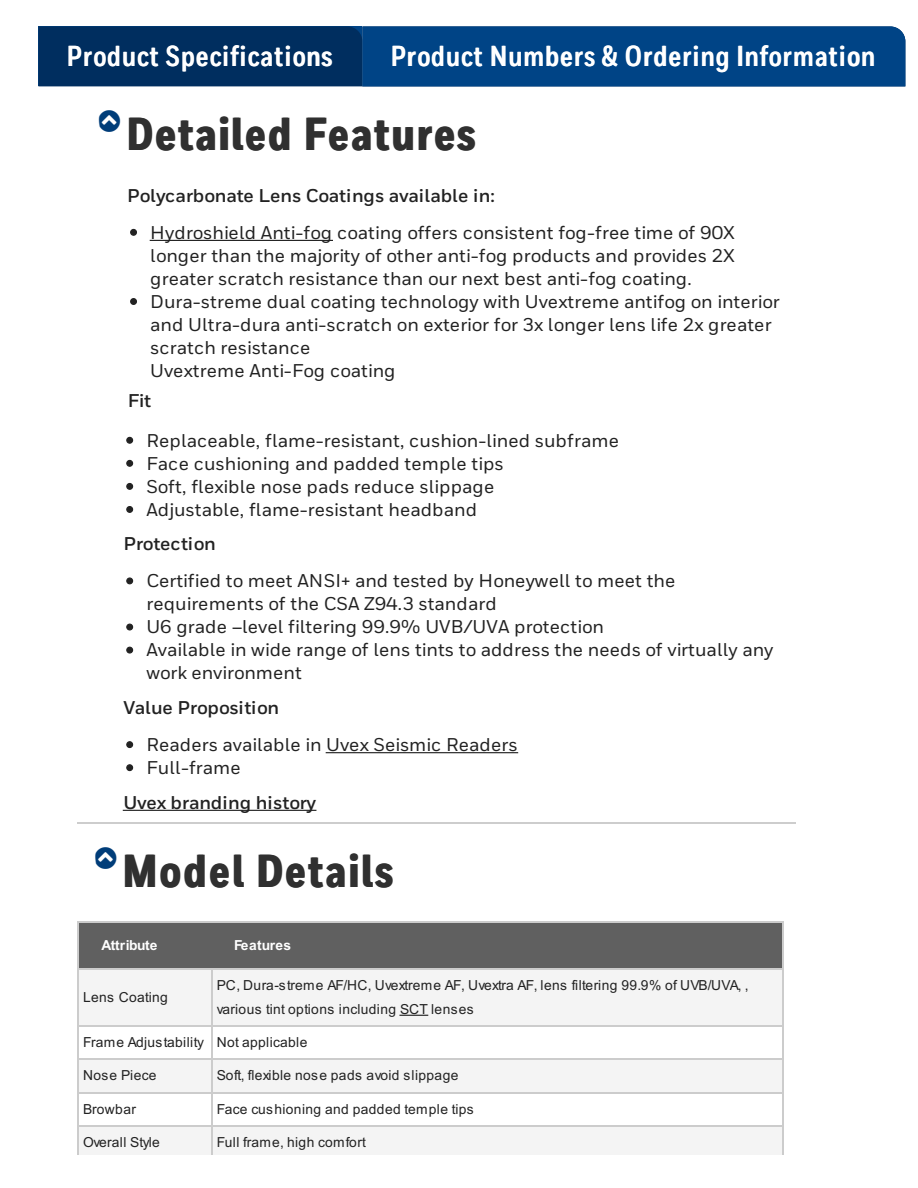
<style>
.page{position:relative;width:918px;height:1188px;background:#fff}
.page>*{position:absolute;margin:0;border:0;box-sizing:border-box;transform-origin:0 0}
.t1{font:800 46.05px "Honeywell Cond Web";letter-spacing:.055em;color:#303030}
.t2{font:700 28.8px "Honeywell Cond Web";letter-spacing:.045em;color:#fff}
.t3{font:500 18.45px/23.1px "Honeywell Sans Web";letter-spacing:.005em;color:#222}
.t4{font:700 18.45px "Honeywell Sans Web";letter-spacing:-.005em;color:#222}
.t5{font:13.8px/23.1px "Arial";letter-spacing:.03em;color:#222}
.t6{font:13.8px "Arial";letter-spacing:.005em;color:#222}
.t7{font:700 13.8px "Arial";letter-spacing:.005em;color:#fff}
.t8{font:700 13.8px "Arial";letter-spacing:.03em;color:#fff}
</style>
<div class="page">
<svg style="left:38px;top:26px;width:867px;height:60px;background:#003c77"></svg>
<div style="left:130px;top:229px;width:7px;height:7px;background:#222;border:1px solid #222;border-radius:50%"></div>
<div style="left:130px;top:298px;width:7px;height:7px;background:#222;border:1px solid #222;border-radius:50%"></div>
<hr style="left:150px;top:240px;width:182px;height:1px;background:#222">
<hr style="left:77px;top:822px;width:718px;height:1px;background:#cdcdcd">
<div style="left:126px;top:437px;width:7px;height:7px;background:#222;border:1px solid #222;border-radius:50%"></div>
<div style="left:126px;top:460px;width:7px;height:7px;background:#222;border:1px solid #222;border-radius:50%"></div>
<div style="left:126px;top:483px;width:7px;height:7px;background:#222;border:1px solid #222;border-radius:50%"></div>
<div style="left:126px;top:506px;width:7px;height:7px;background:#222;border:1px solid #222;border-radius:50%"></div>
<div style="left:126px;top:577px;width:7px;height:7px;background:#222;border:1px solid #222;border-radius:50%"></div>
<svg style="left:126px;top:624px;width:7px;height:6px"></svg>
<div style="left:126px;top:647px;width:7px;height:7px;background:#222;border:1px solid #222;border-radius:50%"></div>
<div style="left:126px;top:741px;width:7px;height:7px;background:#222;border:1px solid #222;border-radius:50%"></div>
<div style="left:126px;top:764px;width:7px;height:7px;background:#222;border:1px solid #222;border-radius:50%"></div>
<hr style="left:326px;top:752px;width:192px;height:1px;background:#222">
<hr style="left:123px;top:810px;width:193px;height:1px;background:#222">
<div style="left:77px;top:921px;width:134px;height:48px;background:#606060"></div>
<div style="left:211px;top:921px;width:572px;height:48px;background:#606060"></div>
<div style="left:77px;top:969px;width:134px;height:56px;background:#f4f4f4"></div>
<div style="left:211px;top:969px;width:572px;height:56px;background:#f4f4f4"></div>
<div style="left:77px;top:1058px;width:134px;height:34px;background:#f4f4f4"></div>
<div style="left:211px;top:1058px;width:572px;height:34px;background:#f4f4f4"></div>
<div style="left:77px;top:1125px;width:134px;height:29px;background:#f4f4f4"></div>
<div style="left:211px;top:1125px;width:572px;height:29px;background:#f4f4f4"></div>
<hr style="left:77px;top:921px;width:134px;height:1px;background:#ccc">
<hr style="left:77px;top:921px;width:1px;height:49px;background:#ccc">
<hr style="left:211px;top:921px;width:573px;height:1px;background:#ccc">
<hr style="left:783px;top:921px;width:1px;height:49px;background:#ccc">
<hr style="left:77px;top:969px;width:135px;height:1px;background:#ccc">
<hr style="left:77px;top:969px;width:1px;height:57px;background:#ccc">
<hr style="left:211px;top:969px;width:573px;height:1px;background:#ccc">
<hr style="left:211px;top:969px;width:1px;height:57px;background:#ccc">
<hr style="left:783px;top:969px;width:1px;height:57px;background:#ccc">
<hr style="left:77px;top:1025px;width:135px;height:1px;background:#ccc">
<hr style="left:77px;top:1025px;width:1px;height:35px;background:#ccc">
<hr style="left:211px;top:1025px;width:573px;height:1px;background:#ccc">
<hr style="left:211px;top:1025px;width:1px;height:35px;background:#ccc">
<hr style="left:783px;top:1025px;width:1px;height:35px;background:#ccc">
<hr style="left:77px;top:1058px;width:135px;height:2px;background:#ccc">
<hr style="left:77px;top:1058px;width:1px;height:35px;background:#ccc">
<hr style="left:211px;top:1058px;width:573px;height:2px;background:#ccc">
<hr style="left:211px;top:1058px;width:1px;height:35px;background:#ccc">
<hr style="left:783px;top:1058px;width:1px;height:35px;background:#ccc">
<hr style="left:77px;top:1092px;width:135px;height:1px;background:#ccc">
<hr style="left:77px;top:1092px;width:1px;height:35px;background:#ccc">
<hr style="left:211px;top:1092px;width:573px;height:1px;background:#ccc">
<hr style="left:211px;top:1092px;width:1px;height:35px;background:#ccc">
<hr style="left:783px;top:1092px;width:1px;height:35px;background:#ccc">
<hr style="left:77px;top:1125px;width:135px;height:2px;background:#ccc">
<svg style="left:77px;top:1127px;width:1px;height:27px"></svg>
<hr style="left:211px;top:1125px;width:573px;height:2px;background:#ccc">
<svg style="left:211px;top:1127px;width:1px;height:27px"></svg>
<svg style="left:783px;top:1127px;width:1px;height:27px"></svg>
<svg style="left:400px;top:1015px;width:28px;height:1px"></svg>
<h2 class="t2" style="left:67px;top:38px;width:267px">Product Specifications</h2>
<h2 class="t2" style="left:390px;top:38px;width:486px">Product Numbers &amp; Ordering Information</h2>
<h1 class="t1" style="left:126px;top:106px;width:350px">Detailed Features</h1>
<p class="t4" style="left:127px;top:184px;width:369px">Polycarbonate Lens Coatings available in:</p>
<p class="t3" style="left:150px;top:221px;width:631px">Hydroshield Anti-fog coating offers consistent fog-free time of 90X longer than the majority of other anti-fog products and provides 2X greater scratch resistance than our next best anti-fog coating.<br>Dura-streme dual coating technology with Uvextreme antifog on interior and Ultra-dura anti-scratch on exterior for 3x longer lens life 2x greater scratch resistance<br>Uvextreme Anti-Fog coating</p>
<p class="t4" style="left:128px;top:389px;width:25px">Fit</p>
<p class="t3" style="left:146px;top:429px;width:474px">Replaceable, flame-resistant, cushion-lined subframe Face cushioning and padded temple tips<br>Soft, flexible nose pads reduce slippage<br>Adjustable, flame-resistant headband</p>
<p class="t4" style="left:123px;top:533px;width:94px">Protection</p>
<p class="t3" style="left:146px;top:570px;width:629px">Certified to meet ANSI+ and tested by Honeywell to meet the requirements of the CSA Z94.3 standard<br>U6 grade –level filtering 99.9% UVB/UVA protection<br>Available in wide range of lens tints to address the needs of virtually any work environment</p>
<p class="t4" style="left:123px;top:696px;width:157px">Value Proposition</p>
<p class="t3" style="left:146px;top:734px;width:373px">Readers available in Uvex Seismic Readers<br>Full-frame</p>
<p class="t4" style="left:123px;top:791px;width:194px">Uvex branding history</p>
<h1 class="t1" style="left:122px;top:843px;width:272px">Model Details</h1>
<p class="t7" style="left:101px;top:938px;width:58px">Attribute</p>
<p class="t8" style="left:234px;top:938px;width:59px">Features</p>
<p class="t5" style="left:83px;top:986px;width:86px">Lens Coating</p>
<p class="t5" style="left:217px;top:974px;width:533px">PC, Dura-streme AF/HC, Uvextreme AF, Uvextra AF, lens filtering 99.9% of UVB/UVA, , various tint options including SCT lenses</p>
<p class="t5" style="left:83px;top:1031px;width:226px">Frame Adjustability Not applicable</p>
<p class="t5" style="left:83px;top:1064px;width:75px">Nose Piece</p>
<p class="t5" style="left:217px;top:1064px;width:243px">Soft, flexible nose pads avoid slippage</p>
<p class="t5" style="left:83px;top:1097px;width:54px">Browbar</p>
<p class="t5" style="left:217px;top:1097px;width:259px">Face cushioning and padded temple tips</p>
<p class="t6" style="left:83px;top:1135px;width:78px">Overall Style</p>
<p class="t5" style="left:217px;top:1131px;width:151px">Full frame, high comfort</p>
</div>
